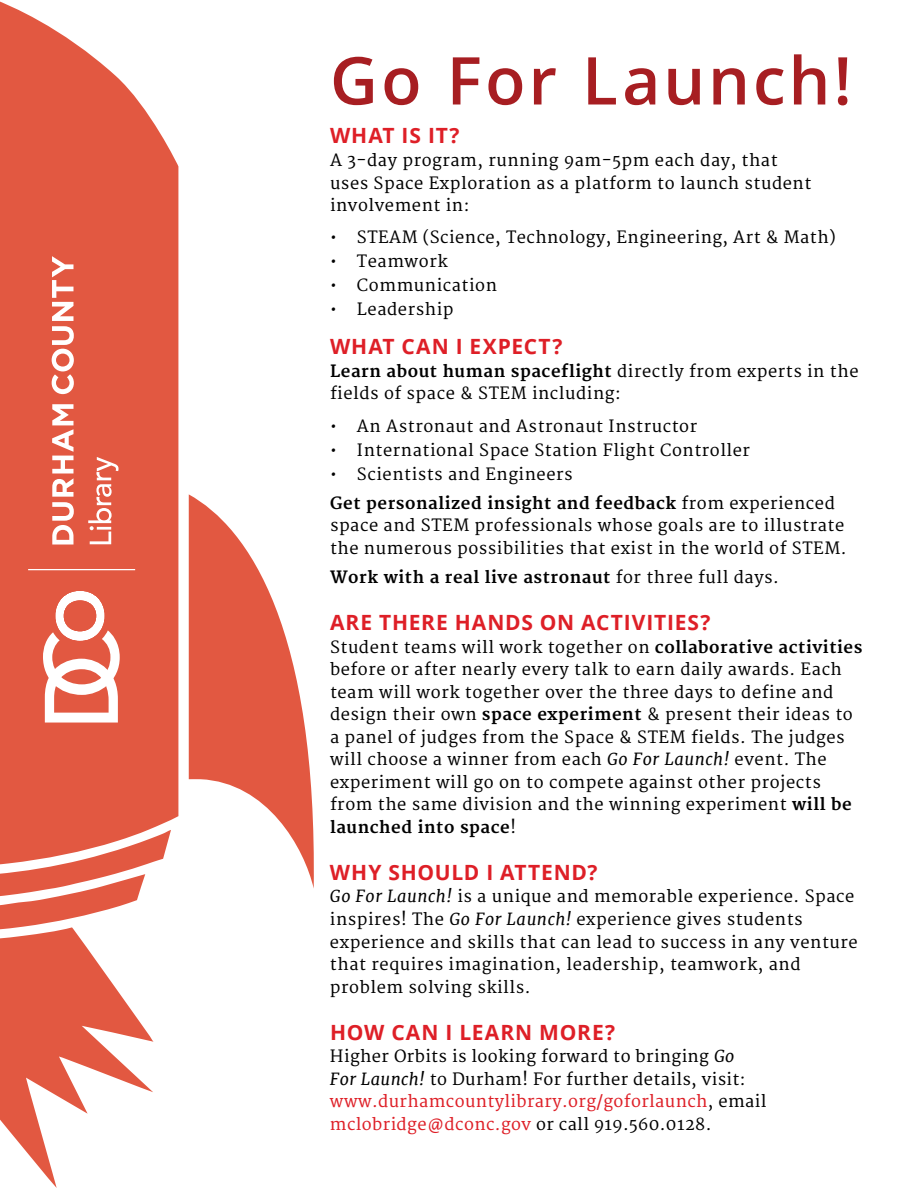
<style>
.page{position:relative;width:918px;height:1188px;background:#fff}
.page>*{position:absolute;margin:0;border:0;box-sizing:border-box;transform-origin:0 0}
.t1{font:600 66px "Open Sans";letter-spacing:.045em;color:#a71e22}
.t2{font:700 21px "Open Sans";letter-spacing:.04em;color:#de1f27}
.t3{font:16.5px/22.5px "Merriweather";letter-spacing:.035em;color:#000}
.t4{font:700 16.5px "Merriweather";letter-spacing:.035em;color:#000}
.s1{font-weight:700}
.s2{font-weight:400}
.s3{font-style:italic}
.s4{color:#de1f27}
</style>
<div class="page">
<svg style="left:0;top:1px;width:178px;height:829px;fill:#e25841"></svg>
<svg style="left:189px;top:494px;width:124px;height:392px;fill:#e25841"></svg>
<svg style="left:0;top:830px;width:171px;height:358px"></svg>
<hr style="left:28px;top:569px;width:107px;height:1px;background:#fff">
<svg style="left:88px;top:457px;width:31px;height:87px"></svg>
<svg style="left:43px;top:591px;width:77px;height:132px"></svg>
<svg style="left:52px;top:404px;width:22px;height:141px"></svg>
<svg style="left:52px;top:256px;width:22px;height:138px"></svg>
<h1 class="t1" style="left:330px;top:35px;width:523px">Go For Launch!</h1>
<p class="t2" style="left:330px;top:121px;width:131px">WHAT IS IT?</p>
<p class="t3" style="left:330px;top:150px;width:483px">A 3-day program, running 9am-5pm each day, that uses Space Exploration as a platform to launch student involvement in:</p>
<p class="t3" style="left:330px;top:227px;width:507px">• STEAM (Science, Technology, Engineering, Art &amp; Math)</p>
<p class="t3" style="left:330px;top:251px;width:119px">• Teamwork</p>
<p class="t3" style="left:330px;top:275px;width:168px">• Communication</p>
<p class="t3" style="left:330px;top:299px;width:125px">• Leadership</p>
<p class="t2" style="left:330px;top:332px;width:234px">WHAT CAN I EXPECT?</p>
<p class="t3" style="left:330px;top:360px;width:530px"><span class="s1">Learn about human spaceflight</span> directly from experts in the fields of space &amp; STEM including:</p>
<p class="t3" style="left:330px;top:415px;width:369px">• An Astronaut and Astronaut Instructor</p>
<p class="t3" style="left:330px;top:439px;width:422px">• International Space Station Flight Controller</p>
<p class="t3" style="left:330px;top:460px;width:506px;line-height:29.2px">• Scientists and Engineers<br><span class="s1">Get personalized insight and feedback</span> from experienced</p>
<p class="t3" style="left:330px;top:515px;width:518px">space and STEM professionals whose goals are to illustrate the numerous possibilities that exist in the world of STEM.</p>
<p class="t4" style="left:330px;top:568px;width:450px">Work with a real live astronaut <span class="s2">for three full days.</span></p>
<p class="t2" style="left:330px;top:608px;width:382px">ARE THERE HANDS ON ACTIVITIES?</p>
<p class="t3" style="left:330px;top:636px;width:534px">Student teams will work together on <span class="s1">collaborative activities </span>before or after nearly every talk to earn daily awards. Each team will work together over the three days to define and design their own <span class="s1">space experiment</span> &amp; present their ideas to a panel of judges from the Space &amp; STEM fields. The judges will choose a winner from each <span class="s3">Go For Launch!</span> event. The experiment will go on to compete against other projects from the same division and the winning experiment <span class="s1">will be launched into space</span>!</p>
<p class="t2" style="left:330px;top:858px;width:269px">WHY SHOULD I ATTEND?</p>
<p class="t3" style="left:330px;top:886px;width:529px"><span class="s3">Go For Launch!</span> is a unique and memorable experience. Space inspires! The <span class="s3">Go For Launch!</span> experience gives students experience and skills that can lead to success in any venture that requires imagination, leadership, teamwork, and problem solving skills.</p>
<p class="t2" style="left:330px;top:1017px;width:287px">HOW CAN I LEARN MORE?</p>
<p class="t3" style="left:330px;top:1046px;width:438px">Higher Orbits is looking forward to bringing <span class="s3">Go<br>For Launch!</span> to Durham! For further details, visit: <span class="s4">www.durhamcountylibrary.org/goforlaunch</span>, email <span class="s4">mclobridge@dconc.gov</span> or call 919.560.0128.</p>
</div>
